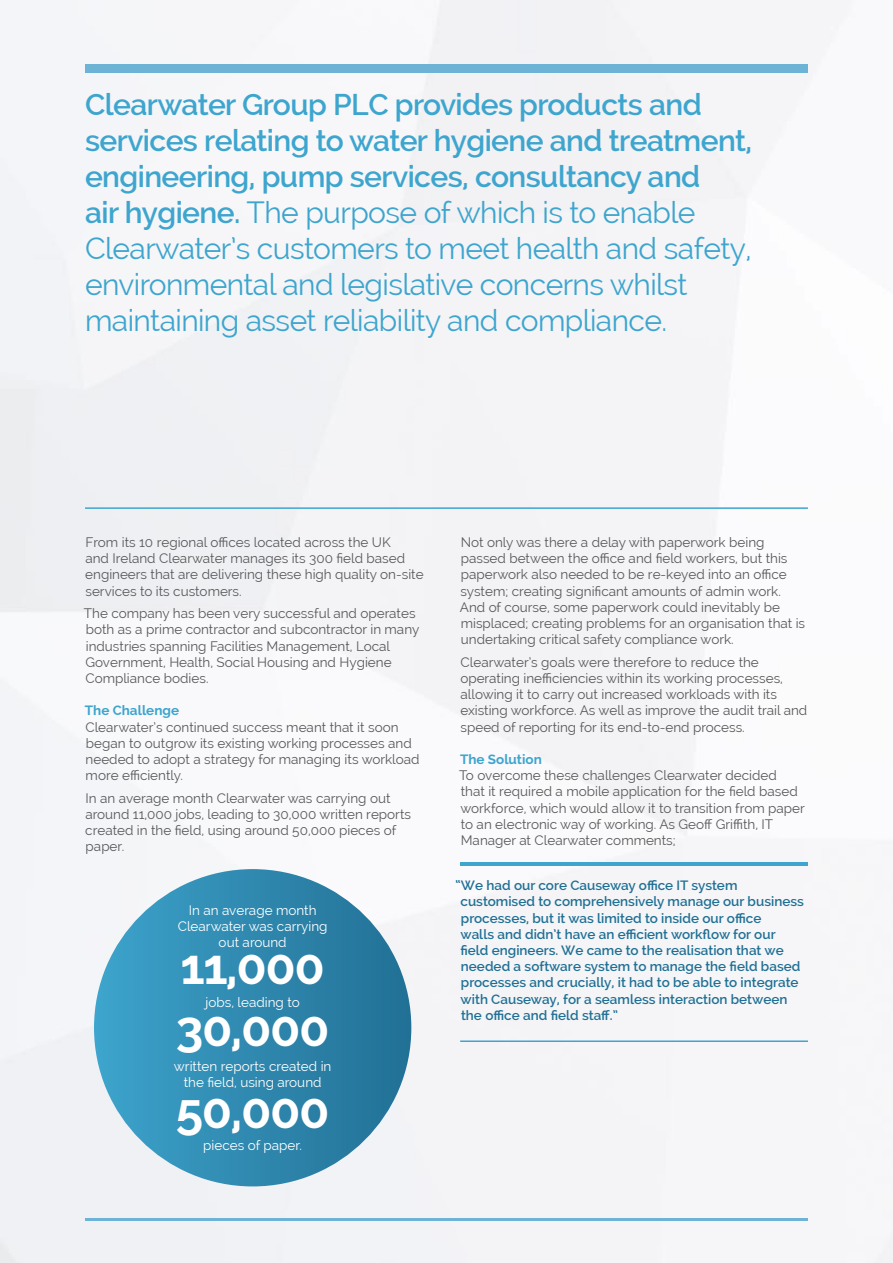
<style>
.page{position:relative;width:893px;height:1263px;background:#f4f5f7}
.page>*{position:absolute;margin:0;border:0;box-sizing:border-box;transform-origin:0 0}
.t1{font:700 49.5px/61.9px "Raleway";letter-spacing:-.03em;color:#fff}
.t2{font:30px/36px "Raleway";letter-spacing:-.02em;color:#3da5ce}
.t3{font:13.5px/16.2px "Raleway";color:#58595b}
.t4{font:600 13.5px/16.2px "Raleway";color:#207095}
.t5{font:13.5px/16.2px "Raleway";color:#fff;text-align:center}
.t6{font:700 13.5px "Raleway";color:#3da5ce}
.s1{font-weight:600}
</style>
<div class="page">
<div style="left:94px;top:869px;width:317px;height:317px;background:linear-gradient(to right,#3ea4cc,#226f94);border-radius:159px"></div>
<hr style="left:85px;top:1218px;width:723px;height:3px;background:#6cb3d5">
<hr style="left:460px;top:1040px;width:348px;height:2px;background:#3da5ce">
<hr style="left:85px;top:507px;width:723px;height:2px;background:#3da5ce">
<div style="left:85px;top:64px;width:723px;height:8px;background:#6cb3d5"></div>
<hr style="left:460px;top:862px;width:348px;height:3px;background:#3da5ce">
<p class="t2" style="left:85px;top:87px;width:669px"><span class="s1">Clearwater Group PLC provides products and services relating to water hygiene and treatment, engineering, pump services, consultancy and<br>air hygiene.</span> The purpose of which is to enable Clearwater’s customers to meet health and safety, environmental and legislative concerns whilst maintaining asset reliability and compliance.</p>
<p class="t3" style="left:85px;top:534px;width:340px">From its 10 regional offices located across the UK<br>and Ireland Clearwater manages its 300 field based engineers that are delivering these high quality on-site services to its customers.</p>
<p class="t3" style="left:84px;top:605px;width:337px">The company has been very successful and operates both as a prime contractor and subcontractor in many industries spanning Facilities Management, Local Government, Health, Social Housing and Hygiene Compliance bodies.</p>
<p class="t6" style="left:85px;top:703px;width:96px">The Challenge</p>
<p class="t3" style="left:85px;top:719px;width:336px">Clearwater’s continued success meant that it soon began to outgrow its existing working processes and needed to adopt a strategy for managing its workload more efficiently.</p>
<p class="t3" style="left:85px;top:790px;width:327px">In an average month Clearwater was carrying out around 11,000 jobs, leading to 30,000 written reports created in the field, using around 50,000 pieces of paper.</p>
<p class="t5" style="left:178px;top:902px;width:151px">In an average month<br>Clearwater was carrying out around</p>
<h1 class="t1" style="left:176px;top:936px;width:155px">11,000<br>30,000</h1>
<p class="t5" style="left:206px;top:994px;width:96px">jobs, leading to</p>
<p class="t5" style="left:174px;top:1058px;width:159px">written reports created in the field, using around</p>
<h1 class="t1" style="left:176px;top:1080px;width:155px">50,000</h1>
<p class="t5" style="left:203px;top:1137px;width:100px">pieces of paper.</p>
<p class="t3" style="left:460px;top:534px;width:347px">Not only was there a delay with paperwork being passed between the office and field workers, but this paperwork also needed to be re-keyed into an office system; creating significant amounts of admin work.<br>And of course, some paperwork could inevitably be misplaced; creating problems for an organisation that is undertaking critical safety compliance work.</p>
<p class="t3" style="left:460px;top:654px;width:348px">Clearwater’s goals were therefore to reduce the operating inefficiencies within its working processes, allowing it to carry out increased workloads with its existing workforce. As well as improve the audit trail and speed of reporting for its end-to-end process.</p>
<p class="t6" style="left:460px;top:752px;width:83px">The Solution</p>
<p class="t3" style="left:459px;top:767px;width:347px">To overcome these challenges Clearwater decided<br>that it required a mobile application for the field based workforce, which would allow it to transition from paper to an electronic way of working. As Geoff Griffith, IT Manager at Clearwater comments;</p>
<p class="t4" style="left:460px;top:877px;width:345px;text-indent:-5px">“We had our core Causeway office IT system customised to comprehensively manage our business processes, but it was limited to inside our office<br>walls and didn’t have an efficient workflow for our field engineers. We came to the realisation that we needed a software system to manage the field based processes and crucially, it had to be able to integrate with Causeway, for a seamless interaction between the office and field staff.”</p>
</div>
